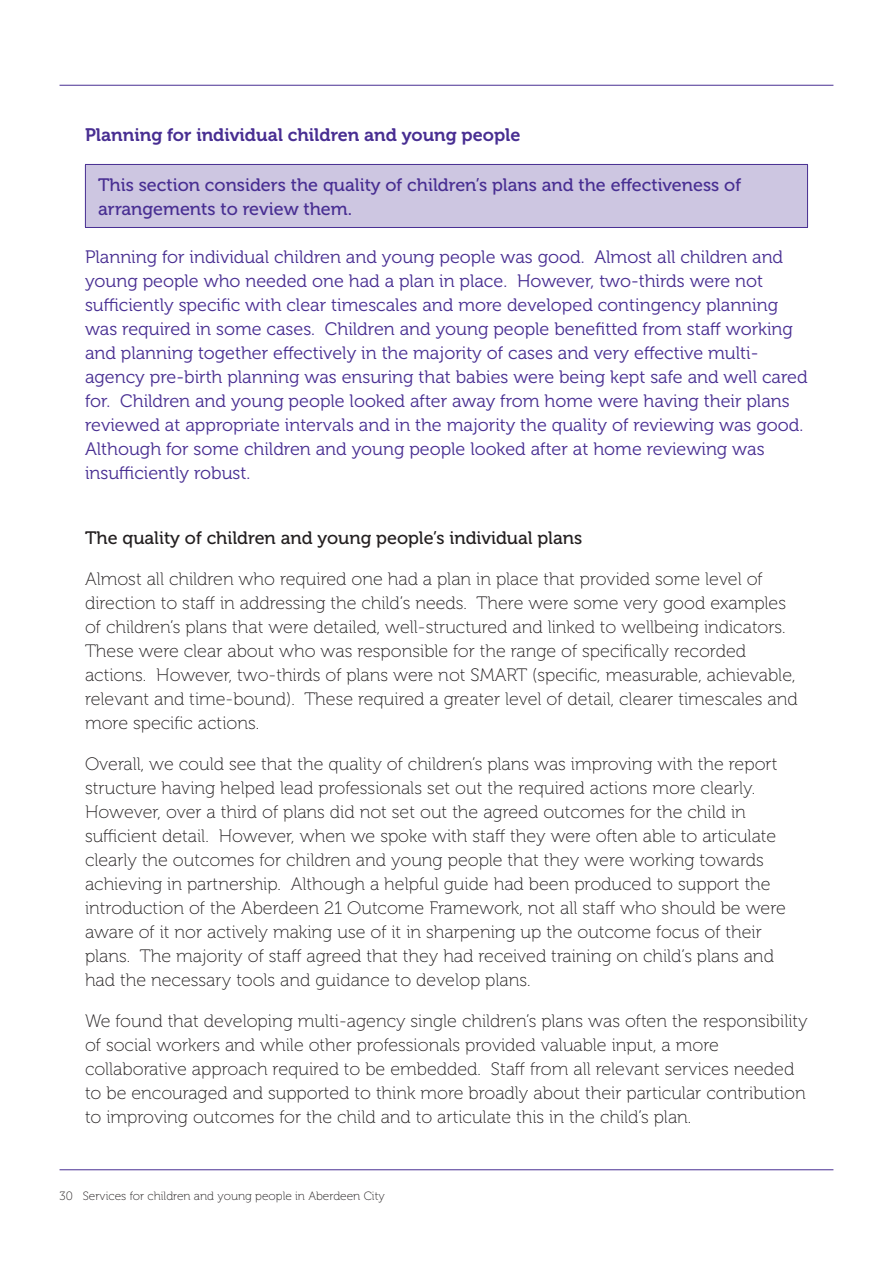
<style>
.page{position:relative;width:893px;height:1263px;background:#fff}
.page>*{position:absolute;margin:0;border:0;box-sizing:border-box;transform-origin:0 0}
.t1{font:18px/24px "Museo 100";color:#231f20}
.t2{font:18px/24px "Museo 300";color:#482e92}
.t3{font:18px/24px "Museo 500";color:#482e92}
.t4{font:18px "Museo 500";color:#231f20}
.t5{font:18px "Museo 700";color:#482e92}
.t6{font:12px "Museo 100";color:#231f20}
</style>
<div class="page">
<hr style="left:60px;top:85px;width:773px;height:1px;background:#482e92">
<hr style="left:60px;top:1169px;width:773px;height:1px;background:#482e92">
<div style="left:85px;top:164px;width:722px;height:63px;background:#cdc6e1"></div>
<hr style="left:85px;top:165px;width:1px;height:62px;background:#482e92">
<hr style="left:85px;top:164px;width:723px;height:1px;background:#482e92">
<hr style="left:807px;top:165px;width:1px;height:62px;background:#482e92">
<hr style="left:85px;top:227px;width:723px;height:1px;background:#482e92">
<p class="t5" style="left:85px;top:125px;width:437px">Planning for individual children and young people</p>
<p class="t3" style="left:98px;top:173px;width:645px">This section considers the quality of children’s plans and the effectiveness of arrangements to review them.</p>
<p class="t2" style="left:85px;top:245px;width:724px">Planning for individual children and young people was good. Almost all children and young people who needed one had a plan in place. However, two-thirds were not sufficiently specific with clear timescales and more developed contingency planning was required in some cases. Children and young people benefitted from staff working and planning together effectively in the majority of cases and very effective multi&shy;agency pre-birth planning was ensuring that babies were being kept safe and well cared for. Children and young people looked after away from home were having their plans reviewed at appropriate intervals and in the majority the quality of reviewing was good.<br>Although for some children and young people looked after at home reviewing was insufficiently robust.</p>
<p class="t4" style="left:85px;top:528px;width:499px">The quality of children and young people’s individual plans</p>
<p class="t1" style="left:85px;top:567px;width:714px">Almost all children who required one had a plan in place that provided some level of direction to staff in addressing the child’s needs. There were some very good examples of children’s plans that were detailed, well-structured and linked to wellbeing indicators.<br>These were clear about who was responsible for the range of specifically recorded actions. However, two-thirds of plans were not SMART (specific, measurable, achievable, relevant and time-bound). These required a greater level of detail, clearer timescales and more specific actions.</p>
<p class="t1" style="left:85px;top:752px;width:702px">Overall, we could see that the quality of children’s plans was improving with the report structure having helped lead professionals set out the required actions more clearly.<br>However, over a third of plans did not set out the agreed outcomes for the child in sufficient detail. However, when we spoke with staff they were often able to articulate clearly the outcomes for children and young people that they were working towards achieving in partnership. Although a helpful guide had been produced to support the introduction of the Aberdeen 21 Outcome Framework, not all staff who should be were aware of it nor actively making use of it in sharpening up the outcome focus of their plans. The majority of staff agreed that they had received training on child’s plans and had the necessary tools and guidance to develop plans.</p>
<p class="t1" style="left:85px;top:1009px;width:724px">We found that developing multi-agency single children’s plans was often the responsibility of social workers and while other professionals provided valuable input, a more collaborative approach required to be embedded. Staff from all relevant services needed to be encouraged and supported to think more broadly about their particular contribution to improving outcomes for the child and to articulate this in the child’s plan.</p>
<p class="t6" style="left:60px;top:1189px;width:327px">30 Services for children and young people in Aberdeen City</p>
</div>
